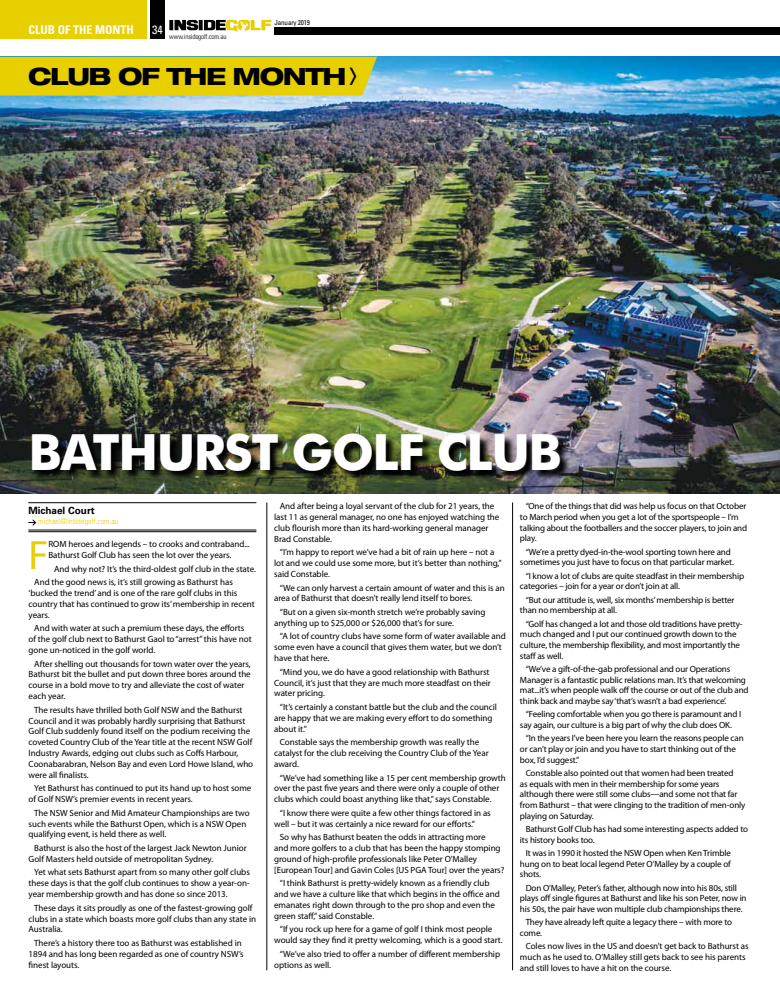
<style>
.page{position:relative;width:780px;height:993px;background:#fff}
.page>*{position:absolute;margin:0;border:0;box-sizing:border-box;transform-origin:0 0}
.t1{font:700 50px "Futura BT";letter-spacing:-.03em;color:#fff}
.t2{font:41px "Myriad Pro";color:#e8cf00}
.t3{font:800 expanded 23.8px "Helvetica Neue";letter-spacing:-.06em;color:#000}
.t4{font:700 condensed 12px "Univers LT Std";color:#fff}
.t5{font:condensed 12px "Univers LT Std";color:#fff}
.t6{font:700 10px "Univers LT Std";color:#000}
.t7{font:9px/10.8px "Myriad Pro";letter-spacing:-.005em;color:#000}
.t8{font:300 condensed 8px "Univers LT Std";color:#e8cf00}
.t9{font:300 condensed 7px "Univers LT Std";letter-spacing:-.02em;color:#000}
.t10{font:condensed 7px "Univers LT Std";letter-spacing:-.02em;color:#000}
.s1{font-family:"Breuer Text";font-weight:500;font-stretch:normal;font-size:23.7px}
</style>
<div class="page">
<div style="left:150px;top:0;width:14px;height:39px;background:#000"></div>
<div style="left:274px;top:27px;width:506px;height:8px;background:#000"></div>
<div style="left:0;top:0;width:147px;height:39px;background:#e8cf00"></div>
<svg style="left:169px;top:20px;width:102px;height:12px"></svg>
<img style="left:0;top:57px;width:780px;height:436px">
<div style="left:0;top:57px;width:377px;height:39px;background:#e8cf00"></div>
<img style="left:32px;top:433px;width:539px;height:48px">
<hr style="left:266px;top:502px;width:1px;height:467px;background:#000">
<hr style="left:28px;top:502px;width:228px;height:1px;background:#000">
<hr style="left:28px;top:529px;width:228px;height:1px;background:#000">
<hr style="left:28px;top:531px;width:228px;height:1px;background:#000">
<svg style="left:29px;top:519px;width:7px;height:7px"></svg>
<hr style="left:512px;top:502px;width:1px;height:467px;background:#000">
<p class="t10" style="left:274px;top:18px;width:37px">January 2019</p>
<h3 class="t4" style="left:28px;top:22px;width:107px">CLUB OF THE MONTH</h3>
<h3 class="t5" style="left:152px;top:22px;width:12px">34</h3>
<h3 class="t3" style="left:28px;top:61px;width:331px">CLUB OF THE MONTH <span class="s1">&gt;</span></h3>
<p class="t9" style="left:169px;top:32px;width:59px">www.insidegolf.com.au</p>
<h1 class="t1" style="left:28px;top:421px;width:529px">BATHURST GOLF CLUB</h1>
<p class="t6" style="left:28px;top:505px;width:68px">Michael Court</p>
<p class="t8" style="left:38px;top:516px;width:82px">michael@insidegolf.com.au</p>
<h2 class="t2" style="left:29px;top:529px;width:21px">F</h2>
<p class="t7" style="left:48px;top:538px;width:203px">ROM heroes and legends – to crooks and contraband...<br>Bathurst Golf Club has seen the lot over the years.</p>
<p class="t7" style="left:34px;top:561px;width:223px;line-height:13.6px;text-indent:20px">And why not? It’s the third-oldest golf club in the state.<br>And the good news is, it’s still growing as Bathurst has</p>
<p class="t7" style="left:29px;top:587px;width:227px">‘bucked the trend’ and is one of the rare golf clubs in this country that has continued to grow its’ membership in recent years.</p>
<p class="t7" style="left:29px;top:622px;width:224px;text-indent:6px">And with water at such a premium these days, the efforts of the golf club next to Bathurst Gaol to “arrest” this have not gone un-noticed in the golf world.</p>
<p class="t7" style="left:29px;top:658px;width:224px;text-indent:6px">After shelling out thousands for town water over the years, Bathurst bit the bullet and put down three bores around the course in a bold move to try and alleviate the cost of water each year.</p>
<p class="t7" style="left:29px;top:704px;width:226px;text-indent:6px">The results have thrilled both Golf NSW and the Bathurst Council and it was probably hardly surprising that Bathurst Golf Club suddenly found itself on the podium receiving the coveted Country Club of the Year title at the recent NSW Golf Industry Awards, edging out clubs such as Coffs Harbour, Coonabarabran, Nelson Bay and even Lord Howe Island, who were all finalists.</p>
<p class="t7" style="left:29px;top:782px;width:224px;text-indent:6px">Yet Bathurst has continued to put its hand up to host some of Golf NSW’s premier events in recent years.</p>
<p class="t7" style="left:29px;top:806px;width:222px;text-indent:6px">The NSW Senior and Mid Amateur Championships are two such events while the Bathurst Open, which is a NSW Open qualifying event, is held there as well.</p>
<p class="t7" style="left:29px;top:842px;width:219px;text-indent:6px">Bathurst is also the host of the largest Jack Newton Junior<br>Golf Masters held outside of metropolitan Sydney.</p>
<p class="t7" style="left:29px;top:866px;width:223px;text-align:justify;text-indent:6px">Yet what sets Bathurst apart from so many other golf clubs these days is that the golf club continues to show a year-on&shy;year membership growth and has done so since 2013.</p>
<p class="t7" style="left:29px;top:901px;width:229px;text-indent:6px">These days it sits proudly as one of the fastest-growing golf clubs in a state which boasts more golf clubs than any state in<br>Australia.</p>
<p class="t7" style="left:29px;top:937px;width:217px;text-indent:6px">There’s a history there too as Bathurst was established in<br>1894 and has long been regarded as one of country NSW’s finest layouts.</p>
<p class="t7" style="left:274px;top:500px;width:227px;text-indent:6px">And after being a loyal servant of the club for 21 years, the last 11 as general manager, no one has enjoyed watching the club flourish more than its hard-working general manager Brad Constable.</p>
<p class="t7" style="left:274px;top:546px;width:229px;text-indent:6px">“I’m happy to report we’ve had a bit of rain up here – not a lot and we could use some more, but it’s better than nothing,” said Constable.</p>
<p class="t7" style="left:274px;top:581px;width:232px;text-indent:6px">“We can only harvest a certain amount of water and this is an area of Bathurst that doesn’t really lend itself to bores.</p>
<p class="t7" style="left:274px;top:606px;width:213px;text-indent:6px">“But on a given six-month stretch we’re probably saving anything up to $25,000 or $26,000 that’s for sure.</p>
<p class="t7" style="left:274px;top:630px;width:233px;text-indent:6px">“A lot of country clubs have some form of water available and some even have a council that gives them water, but we don’t have that here.</p>
<p class="t7" style="left:274px;top:666px;width:218px;text-indent:6px">“Mind you, we do have a good relationship with Bathurst<br>Council, it’s just that they are much more steadfast on their water pricing.</p>
<p class="t7" style="left:274px;top:701px;width:224px;text-indent:6px">“It’s certainly a constant battle but the club and the council are happy that we are making every effort to do something about it.”</p>
<p class="t7" style="left:274px;top:736px;width:216px;text-indent:6px">Constable says the membership growth was really the catalyst for the club receiving the Country Club of the Year award.</p>
<p class="t7" style="left:274px;top:771px;width:233px;text-indent:6px">“We’ve had something like a 15 per cent membership growth over the past five years and there were only a couple of other clubs which could boast anything like that,” says Constable.</p>
<p class="t7" style="left:274px;top:807px;width:218px;text-indent:6px">“I know there were quite a few other things factored in as well – but it was certainly a nice reward for our efforts.”</p>
<p class="t7" style="left:274px;top:831px;width:232px;text-indent:6px">So why has Bathurst beaten the odds in attracting more<br>and more golfers to a club that has been the happy stomping ground of high-profile professionals like Peter O’Malley [European Tour] and Gavin Coles [US PGA Tour] over the years?</p>
<p class="t7" style="left:274px;top:877px;width:227px;text-indent:6px">“I think Bathurst is pretty-widely known as a friendly club and we have a culture like that which begins in the office and emanates right down through to the pro shop and even the green staff,” said Constable.</p>
<p class="t7" style="left:274px;top:923px;width:230px;text-align:center">“If you rock up here for a game of golf I think most people would say they find it pretty welcoming, which is a good start.</p>
<p class="t7" style="left:274px;top:947px;width:227px;text-indent:6px">“We’ve also tried to offer a number of different membership options as well.</p>
<p class="t7" style="left:520px;top:500px;width:229px;text-indent:6px">“One of the things that did was help us focus on that October to March period when you get a lot of the sportspeople – I’m talking about the footballers and the soccer players, to join and play.</p>
<p class="t7" style="left:520px;top:546px;width:215px;text-align:center">“We’re a pretty dyed-in-the-wool sporting town here and sometimes you just have to focus on that particular market.</p>
<p class="t7" style="left:520px;top:570px;width:226px;text-indent:6px">“I know a lot of clubs are quite steadfast in their membership categories – join for a year or don’t join at all.</p>
<p class="t7" style="left:520px;top:594px;width:216px;text-indent:6px">“But our attitude is, well, six months’ membership is better than no membership at all.</p>
<p class="t7" style="left:520px;top:617px;width:224px;text-indent:6px">“Golf has changed a lot and those old traditions have pretty&shy;much changed and I put our continued growth down to the culture, the membership flexibility, and most importantly the staff as well.</p>
<p class="t7" style="left:520px;top:663px;width:230px;text-indent:6px">“We’ve a gift-of-the-gab professional and our Operations Manager is a fantastic public relations man. It’s that welcoming mat...it’s when people walk off the course or out of the club and think back and maybe say ‘that’s wasn’t a bad experience’.</p>
<p class="t7" style="left:520px;top:708px;width:223px;text-indent:6px">“Feeling comfortable when you go there is paramount and I say again, our culture is a big part of why the club does OK.</p>
<p class="t7" style="left:520px;top:732px;width:225px;text-indent:6px">“In the years I’ve been here you learn the reasons people can or can’t play or join and you have to start thinking out of the box, I’d suggest.”</p>
<p class="t7" style="left:520px;top:767px;width:227px;text-indent:6px">Constable also pointed out that women had been treated<br>as equals with men in their membership for some years although there were still some clubs—and some not that far from Bathurst – that were clinging to the tradition of men-only playing on Saturday.</p>
<p class="t7" style="left:520px;top:823px;width:229px;text-indent:6px">Bathurst Golf Club has had some interesting aspects added to its history books too.</p>
<p class="t7" style="left:520px;top:847px;width:212px;text-align:justify;text-indent:6px">It was in 1990 it hosted the NSW Open when Ken Trimble hung on to beat local legend Peter O’Malley by a couple of shots.</p>
<p class="t7" style="left:520px;top:881px;width:228px;text-align:center">Don O’Malley, Peter’s father, although now into his 80s, still plays off single figures at Bathurst and like his son Peter, now in his 50s, the pair have won multiple club championships there.</p>
<p class="t7" style="left:520px;top:916px;width:214px;text-indent:6px">They have already left quite a legacy there – with more to come.</p>
<p class="t7" style="left:520px;top:940px;width:230px;text-indent:6px">Coles now lives in the US and doesn’t get back to Bathurst as much as he used to. O’Malley still gets back to see his parents and still loves to have a hit on the course.</p>
</div>
